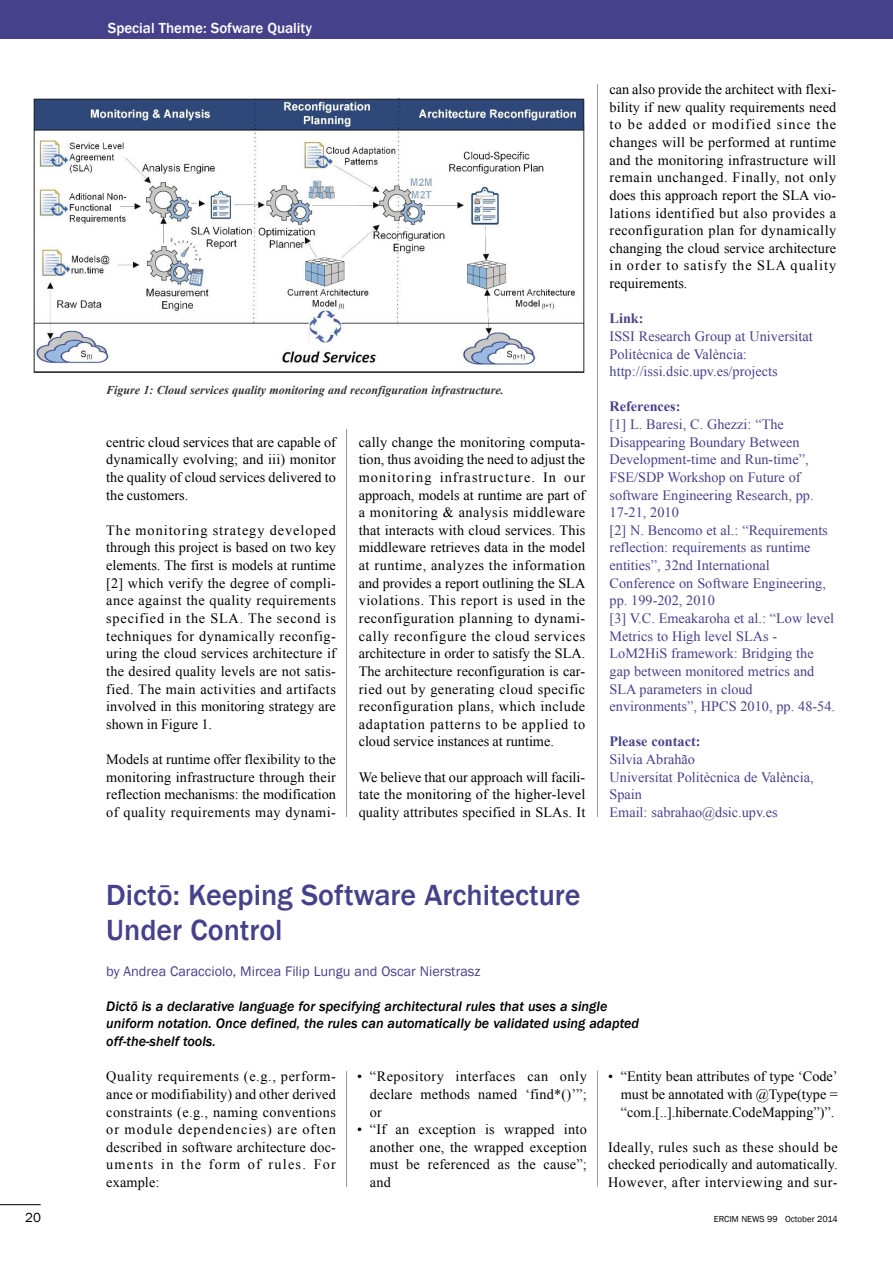
<style>
.page{position:relative;width:893px;height:1263px;background:#fff}
.page>*{position:absolute;margin:0;border:0;box-sizing:border-box;transform-origin:0 0}
.t1{font:500 30px/35.2px "Franklin Gothic";color:#46418b}
.t2{font:500 15px "Franklin Gothic";color:#fff}
.t3{font:14.25px/17.5px "Times New Roman";letter-spacing:.01em;color:#000;text-align:justify}
.t4{font:14.25px/17.5px "Times New Roman";color:#46418b}
.t5{font:italic 500 14.25px/17.5px "Franklin Gothic";color:#000}
.t6{font:14.25px "Franklin Gothic";color:#46418b}
.t7{font:700 14.25px "Times New Roman";color:#46418b}
.t8{font:13.5px "Franklin Gothic";color:#000}
.t9{font:italic 700 12px "Times New Roman";color:#333}
.t10{font:9px "Franklin Gothic";color:#000}
</style>
<div class="page">
<hr style="left:346px;top:419px;width:1px;height:398px;background:#999">
<hr style="left:346px;top:1071px;width:1px;height:116px;background:#999">
<hr style="left:597px;top:1070px;width:1px;height:116px;background:#999">
<hr style="left:597px;top:84px;width:1px;height:733px;background:#999">
<hr style="left:0;top:1204px;width:41px;height:1px;background:#000">
<div style="left:0;top:0;width:893px;height:38px;background:#46418b"></div>
<div style="left:106px;top:377px;width:481px;height:52px;background:#fff"></div>
<img style="left:33px;top:98px;width:552px;height:275px">
<p class="t2" style="left:108px;top:20px;width:206px">Special Theme: Sofware Quality</p>
<p class="t9" style="left:106px;top:383px;width:399px">Figure 1: Cloud services quality monitoring and reconfiguration infrastructure.</p>
<p class="t3" style="left:106px;top:433px;width:231px">centric cloud services that are capable of dynamically evolving; and iii) monitor the quality of cloud services delivered to the customers.</p>
<p class="t3" style="left:106px;top:521px;width:231px">The monitoring strategy developed through this project is based on two key elements. The first is models at runtime [2] which verify the degree of compli&shy;ance against the quality requirements specified in the SLA. The second is techniques for dynamically reconfig&shy;uring the cloud services architecture if the desired quality levels are not satis&shy;fied. The main activities and artifacts involved in this monitoring strategy are shown in Figure 1.</p>
<p class="t3" style="left:106px;top:750px;width:231px">Models at runtime offer flexibility to the monitoring infrastructure through their reflection mechanisms: the modification of quality requirements may dynami-</p>
<p class="t3" style="left:359px;top:433px;width:228px">cally change the monitoring computa&shy;tion, thus avoiding the need to adjust the monitoring infrastructure. In our approach, models at runtime are part of a monitoring &amp; analysis middleware that interacts with cloud services. This middleware retrieves data in the model at runtime, analyzes the information and provides a report outlining the SLA violations. This report is used in the reconfiguration planning to dynami&shy;cally reconfigure the cloud services architecture in order to satisfy the SLA.<br>The architecture reconfiguration is car&shy;ried out by generating cloud specific reconfiguration plans, which include adaptation patterns to be applied to cloud service instances at runtime.</p>
<p class="t3" style="left:359px;top:768px;width:228px">We believe that our approach will facili&shy;tate the monitoring of the higher-level quality attributes specified in SLAs. It</p>
<p class="t3" style="left:610px;top:81px;width:228px">can also provide the architect with flexi&shy;bility if new quality requirements need to be added or modified since the changes will be performed at runtime and the monitoring infrastructure will remain unchanged. Finally, not only does this approach report the SLA vio&shy;lations identified but also provides a reconfiguration plan for dynamically changing the cloud service architecture in order to satisfy the SLA quality requirements.</p>
<p class="t7" style="left:610px;top:311px;width:36px">Link:</p>
<p class="t4" style="left:610px;top:327px;width:205px">ISSI Research Group at Universitat<br>Politècnica de València: http://issi.dsic.upv.es/projects</p>
<p class="t7" style="left:610px;top:399px;width:72px">References:</p>
<p class="t4" style="left:610px;top:415px;width:227px">[1] L. Baresi, C. Ghezzi: “The<br>Disappearing Boundary Between<br>Development-time and Run-time”,<br>FSE/SDP Workshop on Future of software Engineering Research, pp.<br>17-21, 2010<br>[2] N. Bencomo et al.: “Requirements reflection: requirements as runtime entities”, 32nd International<br>Conference on Software Engineering, pp. 199-202, 2010<br>[3] V.C. Emeakaroha et al.: “Low level<br>Metrics to High level SLAs -<br>LoM2HiS framework: Bridging the gap between monitored metrics and<br>SLA parameters in cloud environments”, HPCS 2010, pp. 48-54.</p>
<p class="t7" style="left:610px;top:734px;width:92px">Please contact:</p>
<p class="t4" style="left:610px;top:750px;width:206px">Silvia Abrahão<br>Universitat Politècnica de València,<br>Spain<br>Email: sabrahao@dsic.upv.es</p>
<h1 class="t1" style="left:106px;top:877px;width:476px">dictō: Keeping Software Architecture under Control</h1>
<p class="t6" style="left:106px;top:962px;width:376px">by Andrea Caracciolo, Mircea Filip Lungu and Oscar Nierstrasz</p>
<p class="t5" style="left:106px;top:997px;width:534px">Dictō is a declarative language for specifying architectural rules that uses a single uniform notation. Once defined, the rules can automatically be validated using adapted off-the-shelf tools.</p>
<p class="t3" style="left:106px;top:1068px;width:231px">Quality requirements (e.g., perform&shy;ance or modifiability) and other derived constraints (e.g., naming conventions or module dependencies) are often described in software architecture doc&shy;uments in the form of rules. For example:</p>
<p class="t3" style="left:370px;top:1068px;width:218px;text-indent:-13px">• “Repository interfaces can only declare methods named ‘find*()’”; or</p>
<p class="t3" style="left:621px;top:1068px;width:218px;text-indent:-13px">• “Entity bean attributes of type ‘Code’ must be annotated with @Type(type = “com.[..].hibernate.CodeMapping”)”.</p>
<p class="t3" style="left:608px;top:1138px;width:231px">Ideally, rules such as these should be checked periodically and automatically.<br>However, after interviewing and sur-</p>
<p class="t3" style="left:370px;top:1120px;width:218px;text-indent:-13px">• “If an exception is wrapped into another one, the wrapped exception must be referenced as the cause”; and</p>
<p class="t8" style="left:25px;top:1210px;width:17px">20</p>
<p class="t10" style="left:714px;top:1214px;width:125px">ERCIM NEWS 99 October 2014</p>
</div>
